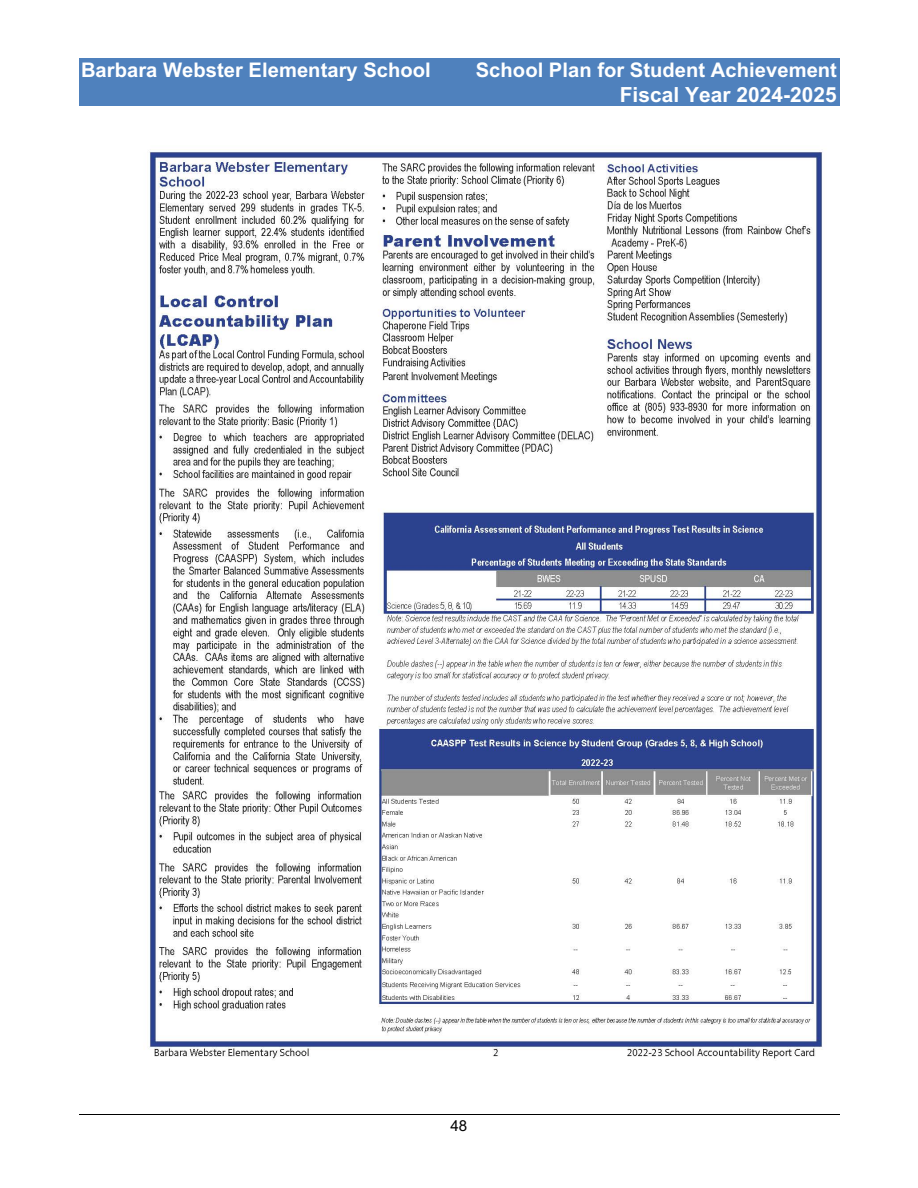
<style>
.page{position:relative;width:918px;height:1188px;background:#fff}
.page>*{position:absolute;margin:0;border:0;box-sizing:border-box;transform-origin:0 0}
.t1{font:700 20.85px "Arial";letter-spacing:.005em;color:#fff}
.t2{font:700 20.1px "Arial";letter-spacing:.005em;color:#fff}
.t3{font:15.15px "Arial";color:#000}
</style>
<div class="page">
<div style="left:79px;top:58px;width:760px;height:24px;background:#4f81bd"></div>
<div style="left:79px;top:82px;width:760px;height:24px;background:#4f81bd"></div>
<hr style="left:79px;top:1115px;width:760px;height:1px;background:#000">
<img style="left:148px;top:152px;width:675px;height:908px">
<p class="t2" style="left:81px;top:59px;width:351px">Barbara Webster Elementary School</p>
<p class="t2" style="left:476px;top:59px;width:363px">School Plan for Student Achievement</p>
<p class="t1" style="left:620px;top:83px;width:219px">Fiscal Year 2024-2025</p>
<p class="t3" style="left:451px;top:1117px;width:18px">48</p>
</div>
